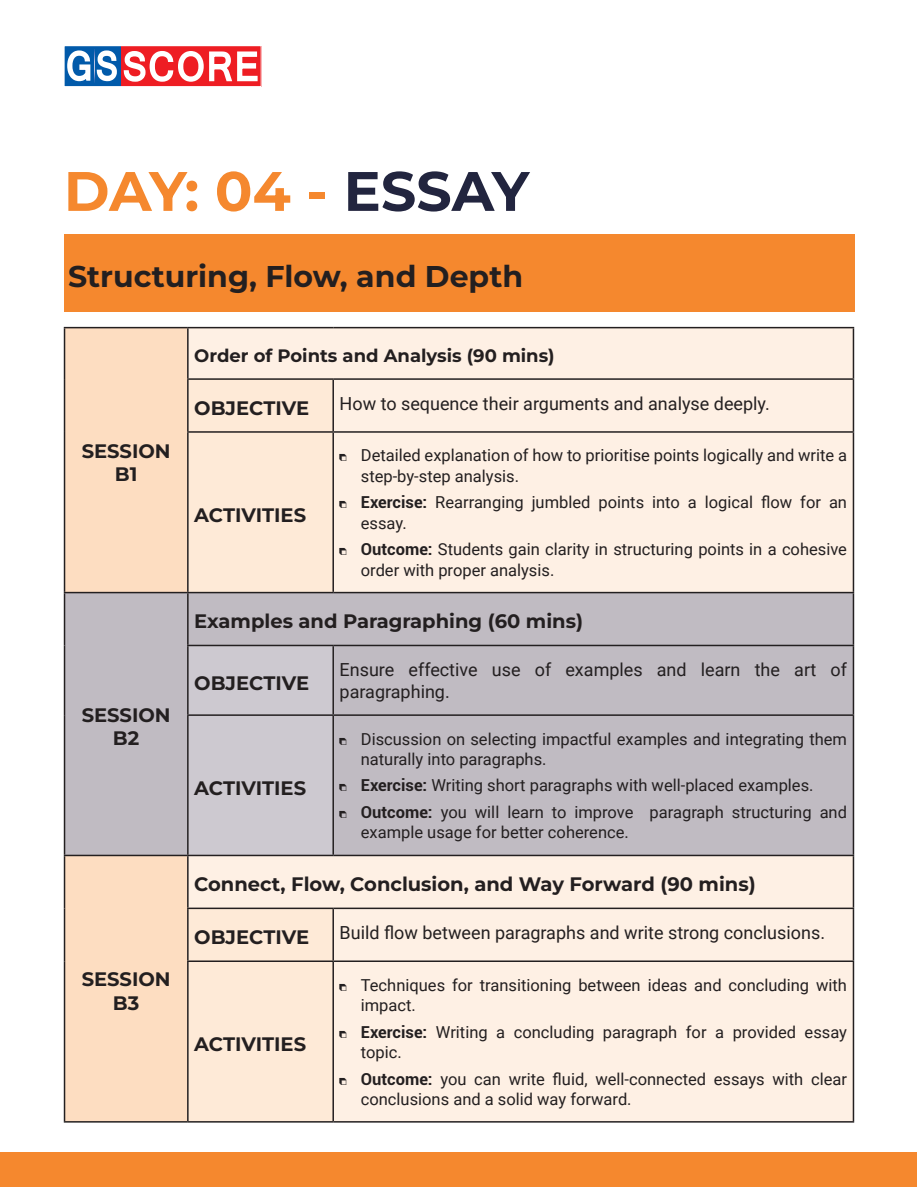
<style>
.page{position:relative;width:918px;height:1188px;background:#fff}
.page>*{position:absolute;margin:0;border:0;box-sizing:border-box;transform-origin:0 0}
.t1{font:700 55.5px "Montserrat";color:#f5882e}
.t2{font:700 30px "Montserrat";color:#231f20}
.t3{font:700 19.5px/23.4px "Montserrat";color:#231f20;text-align:center}
.t4{font:18px/22.2px "Roboto";color:#231f20}
.t5{font:700 18px "Montserrat";color:#231f20}
.t6{font:16.5px/20.2px "Roboto";color:#231f20}
.s1{color:#22253f}
.s2{font-weight:700}
</style>
<div class="page">
<div style="left:64px;top:46px;width:197px;height:41px;background:#ee1d23"></div>
<div style="left:64px;top:46px;width:57px;height:41px;background:#015aaa"></div>
<div style="left:64px;top:45px;width:198px;height:42px;border:1px solid #fff"></div>
<svg style="left:67px;top:49px;width:191px;height:34px"></svg>
<div style="left:1px;top:1153px;width:916px;height:34px;background:#f5882e"></div>
<div style="left:64px;top:234px;width:790px;height:77px;background:#f5882e"></div>
<div style="left:65px;top:328px;width:122px;height:793px;background:#fdddc1"></div>
<div style="left:189px;top:328px;width:664px;height:793px;background:#fef0e4"></div>
<svg style="left:189px;top:380px;width:144px;height:741px;background:#fdead8"></svg>
<div style="left:65px;top:593px;width:788px;height:262px;background:#c0bbc2"></div>
<div style="left:189px;top:646px;width:143px;height:209px;background:#cdc9d0"></div>
<hr style="left:64px;top:327px;width:124px;height:1px;background:#231f20">
<hr style="left:64px;top:328px;width:1px;height:51px;background:#231f20">
<hr style="left:188px;top:327px;width:145px;height:1px;background:#231f20">
<hr style="left:187px;top:328px;width:2px;height:50px;background:#231f20">
<hr style="left:333px;top:327px;width:521px;height:1px;background:#231f20">
<hr style="left:853px;top:328px;width:1px;height:50px;background:#231f20">
<hr style="left:64px;top:379px;width:1px;height:53px;background:#231f20">
<hr style="left:187px;top:378px;width:146px;height:2px;background:#231f20">
<hr style="left:187px;top:380px;width:2px;height:51px;background:#231f20">
<hr style="left:333px;top:378px;width:521px;height:2px;background:#231f20">
<hr style="left:332px;top:380px;width:2px;height:51px;background:#231f20">
<hr style="left:853px;top:380px;width:1px;height:51px;background:#231f20">
<hr style="left:64px;top:432px;width:1px;height:160px;background:#231f20">
<hr style="left:187px;top:431px;width:146px;height:2px;background:#231f20">
<hr style="left:187px;top:433px;width:2px;height:159px;background:#231f20">
<hr style="left:333px;top:431px;width:521px;height:2px;background:#231f20">
<hr style="left:332px;top:433px;width:2px;height:159px;background:#231f20">
<hr style="left:853px;top:433px;width:1px;height:159px;background:#231f20">
<hr style="left:64px;top:592px;width:124px;height:1px;background:#231f20">
<hr style="left:64px;top:593px;width:1px;height:52px;background:#231f20">
<hr style="left:188px;top:592px;width:145px;height:1px;background:#231f20">
<hr style="left:187px;top:593px;width:2px;height:52px;background:#231f20">
<hr style="left:333px;top:592px;width:521px;height:1px;background:#231f20">
<hr style="left:853px;top:593px;width:1px;height:52px;background:#231f20">
<hr style="left:64px;top:645px;width:1px;height:70px;background:#231f20">
<hr style="left:187px;top:645px;width:146px;height:1px;background:#231f20">
<hr style="left:187px;top:646px;width:2px;height:68px;background:#231f20">
<hr style="left:333px;top:645px;width:521px;height:1px;background:#231f20">
<hr style="left:332px;top:646px;width:2px;height:68px;background:#231f20">
<hr style="left:853px;top:646px;width:1px;height:68px;background:#231f20">
<hr style="left:64px;top:715px;width:1px;height:140px;background:#231f20">
<hr style="left:187px;top:714px;width:146px;height:2px;background:#231f20">
<hr style="left:187px;top:716px;width:2px;height:139px;background:#231f20">
<hr style="left:333px;top:714px;width:521px;height:2px;background:#231f20">
<hr style="left:332px;top:716px;width:2px;height:139px;background:#231f20">
<hr style="left:853px;top:716px;width:1px;height:139px;background:#231f20">
<hr style="left:64px;top:855px;width:124px;height:1px;background:#231f20">
<hr style="left:64px;top:856px;width:1px;height:52px;background:#231f20">
<hr style="left:188px;top:855px;width:145px;height:1px;background:#231f20">
<hr style="left:187px;top:856px;width:2px;height:52px;background:#231f20">
<hr style="left:333px;top:855px;width:521px;height:1px;background:#231f20">
<hr style="left:853px;top:856px;width:1px;height:52px;background:#231f20">
<hr style="left:64px;top:908px;width:1px;height:53px;background:#231f20">
<hr style="left:187px;top:908px;width:146px;height:1px;background:#231f20">
<hr style="left:187px;top:909px;width:2px;height:51px;background:#231f20">
<hr style="left:333px;top:908px;width:521px;height:1px;background:#231f20">
<hr style="left:332px;top:909px;width:2px;height:51px;background:#231f20">
<hr style="left:853px;top:909px;width:1px;height:51px;background:#231f20">
<hr style="left:64px;top:961px;width:1px;height:160px;background:#231f20">
<hr style="left:187px;top:960px;width:146px;height:2px;background:#231f20">
<hr style="left:187px;top:962px;width:2px;height:159px;background:#231f20">
<hr style="left:333px;top:960px;width:521px;height:2px;background:#231f20">
<hr style="left:332px;top:962px;width:2px;height:159px;background:#231f20">
<hr style="left:853px;top:962px;width:1px;height:159px;background:#231f20">
<hr style="left:64px;top:1121px;width:124px;height:2px;background:#231f20">
<hr style="left:188px;top:1121px;width:145px;height:2px;background:#231f20">
<hr style="left:333px;top:1121px;width:521px;height:2px;background:#231f20">
<svg style="left:340px;top:454px;width:7px;height:7px"></svg>
<svg style="left:340px;top:501px;width:7px;height:7px"></svg>
<svg style="left:340px;top:548px;width:7px;height:7px"></svg>
<svg style="left:340px;top:737px;width:7px;height:8px"></svg>
<svg style="left:340px;top:784px;width:7px;height:7px"></svg>
<svg style="left:340px;top:811px;width:7px;height:7px"></svg>
<svg style="left:340px;top:983px;width:7px;height:8px"></svg>
<svg style="left:340px;top:1030px;width:7px;height:8px"></svg>
<svg style="left:340px;top:1077px;width:7px;height:8px"></svg>
<h1 class="t1" style="left:64px;top:151px;width:467px">DAY: 04 - <span class="s1">ESSAY</span></h1>
<h2 class="t2" style="left:68px;top:255px;width:457px">Structuring, Flow, and Depth</h2>
<p class="t3" style="left:82px;top:438px;width:91px">SESSION<br>B1</p>
<p class="t3" style="left:82px;top:702px;width:91px">SESSION<br>B2</p>
<p class="t3" style="left:82px;top:967px;width:91px">SESSION<br>B3</p>
<p class="t5" style="left:194px;top:343px;width:362px">Order of Points and Analysis (90 mins)</p>
<p class="t3" style="left:194px;top:395px;width:116px">OBJECTIVE</p>
<p class="t4" style="left:340px;top:391px;width:432px">How to sequence their arguments and analyse deeply.</p>
<p class="t3" style="left:194px;top:502px;width:113px">ACTIVITIES</p>
<p class="t6" style="left:361px;top:445px;width:488px">Detailed explanation of how to prioritise points logically and write a step-by-step analysis.</p>
<p class="t6" style="left:361px;top:492px;width:488px"><span class="s2">Exercise:</span> Rearranging jumbled points into a logical flow for an essay.</p>
<p class="t6" style="left:361px;top:539px;width:488px"><span class="s2">Outcome:</span> Students gain clarity in structuring points in a cohesive order with proper analysis.</p>
<p class="t3" style="left:194px;top:609px;width:390px">Examples and Paragraphing (60 mins)</p>
<p class="t3" style="left:194px;top:670px;width:116px">OBJECTIVE</p>
<p class="t3" style="left:194px;top:775px;width:113px">ACTIVITIES</p>
<p class="t4" style="left:340px;top:658px;width:509px">Ensure effective use of examples and learn the art of paragraphing.</p>
<p class="t6" style="left:361px;top:728px;width:488px">Discussion on selecting impactful examples and integrating them naturally into paragraphs.</p>
<p class="t6" style="left:361px;top:772px;width:488px;line-height:26.7px"><span class="s2">Exercise:</span> Writing short paragraphs with well-placed examples.<br><span class="s2">Outcome:</span> you will learn to improve paragraph structuring and</p>
<p class="t6" style="left:361px;top:822px;width:269px">example usage for better coherence.</p>
<p class="t3" style="left:194px;top:872px;width:563px">Connect, Flow, Conclusion, and Way Forward (90 mins)</p>
<p class="t3" style="left:194px;top:925px;width:116px">OBJECTIVE</p>
<p class="t4" style="left:340px;top:921px;width:487px">Build flow between paragraphs and write strong conclusions.</p>
<p class="t3" style="left:194px;top:1031px;width:113px">ACTIVITIES</p>
<p class="t6" style="left:361px;top:974px;width:488px">Techniques for transitioning between ideas and concluding with impact.</p>
<p class="t6" style="left:361px;top:1021px;width:488px"><span class="s2">Exercise:</span> Writing a concluding paragraph for a provided essay topic.</p>
<p class="t6" style="left:361px;top:1068px;width:488px"><span class="s2">Outcome:</span> you can write fluid, well-connected essays with clear conclusions and a solid way forward.</p>
</div>
